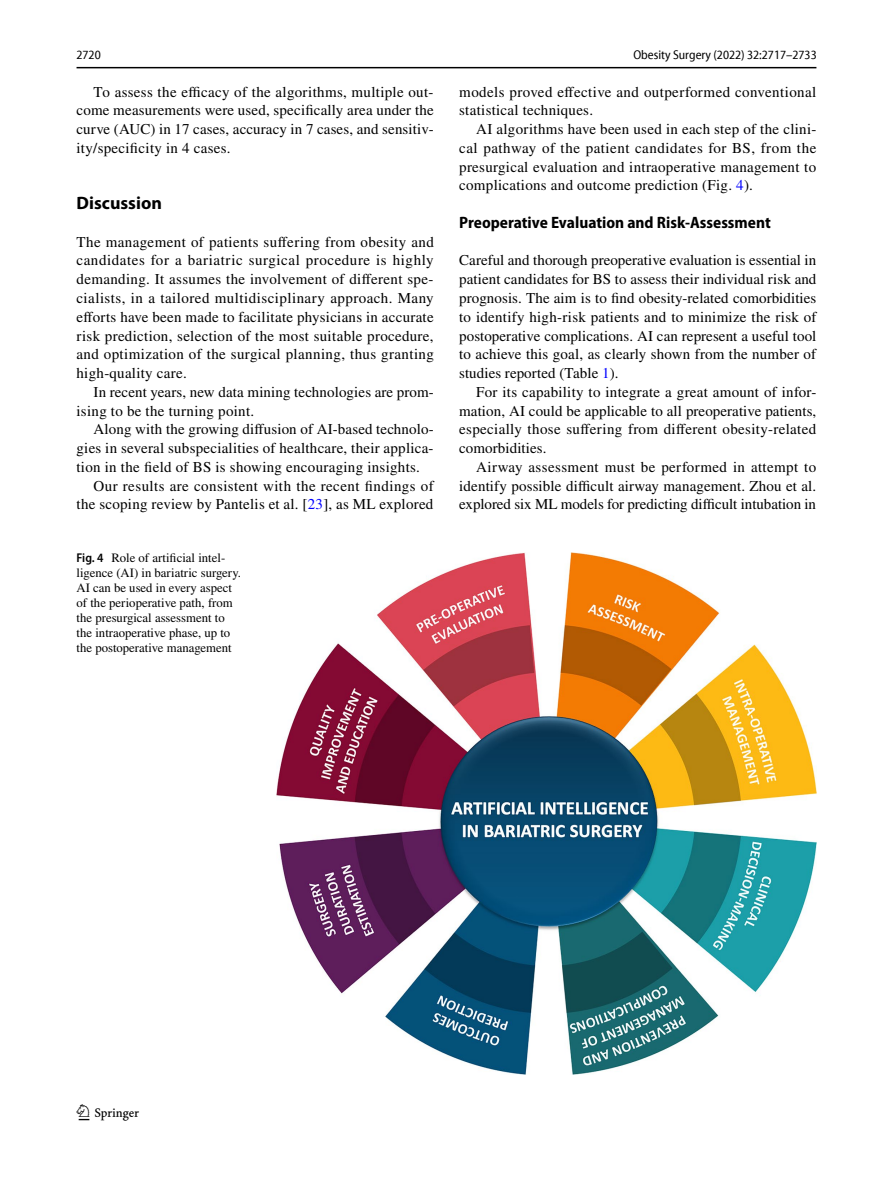
<style>
.page{position:relative;width:893px;height:1187px;background:#fff}
.page>*{position:absolute;margin:0;border:0;box-sizing:border-box;transform-origin:0 0}
.t1{font:22.5px "Springnew Regular 2";color:#000}
.t2{font:700 18px "Myriad Pro";color:#000}
.t3{font:700 semi-condensed 16.5px "Myriad Pro";color:#000}
.t4{font:15px/18.8px "STIX";letter-spacing:.015em;color:#000;text-align:justify}
.t5{font:12.75px/15px "STIX";color:#000}
.t6{font:semi-condensed 12.75px "Myriad Pro Unic";color:#000}
.s1{color:#00f}
.s2{font-family:"Myriad Pro";font-weight:600;font-stretch:semi-condensed}
</style>
<div class="page">
<hr style="left:77px;top:67px;width:739px;height:1px;background:#000">
<img style="left:276px;top:552px;width:540px;height:521px">
<p class="t6" style="left:77px;top:50px;width:26px">2720</p>
<p class="t6" style="left:633px;top:50px;width:185px">Obesity Surgery (2022) 32:2717–2733</p>
<p class="t4" style="left:77px;top:83px;width:359px;text-indent:17px">To assess the efficacy of the algorithms, multiple out&shy;come measurements were used, specifically area under the curve (AUC) in 17 cases, accuracy in 7 cases, and sensitiv&shy;ity/specificity in 4 cases.</p>
<p class="t2" style="left:77px;top:191px;width:87px">Discussion</p>
<p class="t4" style="left:77px;top:233px;width:359px">The management of patients suffering from obesity and candidates for a bariatric surgical procedure is highly demanding. It assumes the involvement of different spe&shy;cialists, in a tailored multidisciplinary approach. Many efforts have been made to facilitate physicians in accurate risk prediction, selection of the most suitable procedure, and optimization of the surgical planning, thus granting high-quality care.</p>
<p class="t4" style="left:77px;top:383px;width:359px;text-indent:17px">In recent years, new data mining technologies are prom&shy;ising to be the turning point.</p>
<p class="t4" style="left:94px;top:421px;width:342px">Along with the growing diffusion of AI-based technolo-</p>
<p class="t4" style="left:77px;top:439px;width:359px">gies in several subspecialities of healthcare, their applica-</p>
<p class="t4" style="left:77px;top:458px;width:345px">tion in the field of BS is showing encouraging insights.</p>
<p class="t4" style="left:94px;top:477px;width:342px">Our results are consistent with the recent findings of</p>
<p class="t4" style="left:77px;top:496px;width:358px">the scoping review by Pantelis et al. [<span class="s1">23</span>], as ML explored</p>
<p class="t5" style="left:77px;top:550px;width:166px"><span class="s2">Fig. 4</span> Role of artificial intel&shy;ligence (AI) in bariatric surgery.<br>AI can be used in every aspect of the perioperative path, from the presurgical assessment to the intraoperative phase, up to the postoperative management</p>
<p class="t4" style="left:459px;top:83px;width:359px">models proved effective and outperformed conventional statistical techniques.</p>
<p class="t4" style="left:459px;top:121px;width:359px;text-indent:17px">AI algorithms have been used in each step of the clini&shy;cal pathway of the patient candidates for BS, from the presurgical evaluation and intraoperative management to complications and outcome prediction (Fig. <span class="s1">4</span>).</p>
<p class="t3" style="left:459px;top:213px;width:313px">Preoperative Evaluation and Risk‑Assessment</p>
<p class="t4" style="left:459px;top:252px;width:359px">Careful and thorough preoperative evaluation is essential in patient candidates for BS to assess their individual risk and prognosis. The aim is to find obesity-related comorbidities to identify high-risk patients and to minimize the risk of postoperative complications. AI can represent a useful tool to achieve this goal, as clearly shown from the number of studies reported (Table <span class="s1">1</span>).</p>
<p class="t4" style="left:459px;top:383px;width:359px;text-indent:17px">For its capability to integrate a great amount of infor&shy;mation, AI could be applicable to all preoperative patients, especially those suffering from different obesity-related comorbidities.</p>
<p class="t4" style="left:459px;top:458px;width:359px;text-indent:17px">Airway assessment must be performed in attempt to identify possible difficult airway management. Zhou et al. explored six ML models for predicting difficult intubation in</p>
<h1 class="t1" style="left:79px;top:1104px;width:62px">1 3</h1>
</div>
